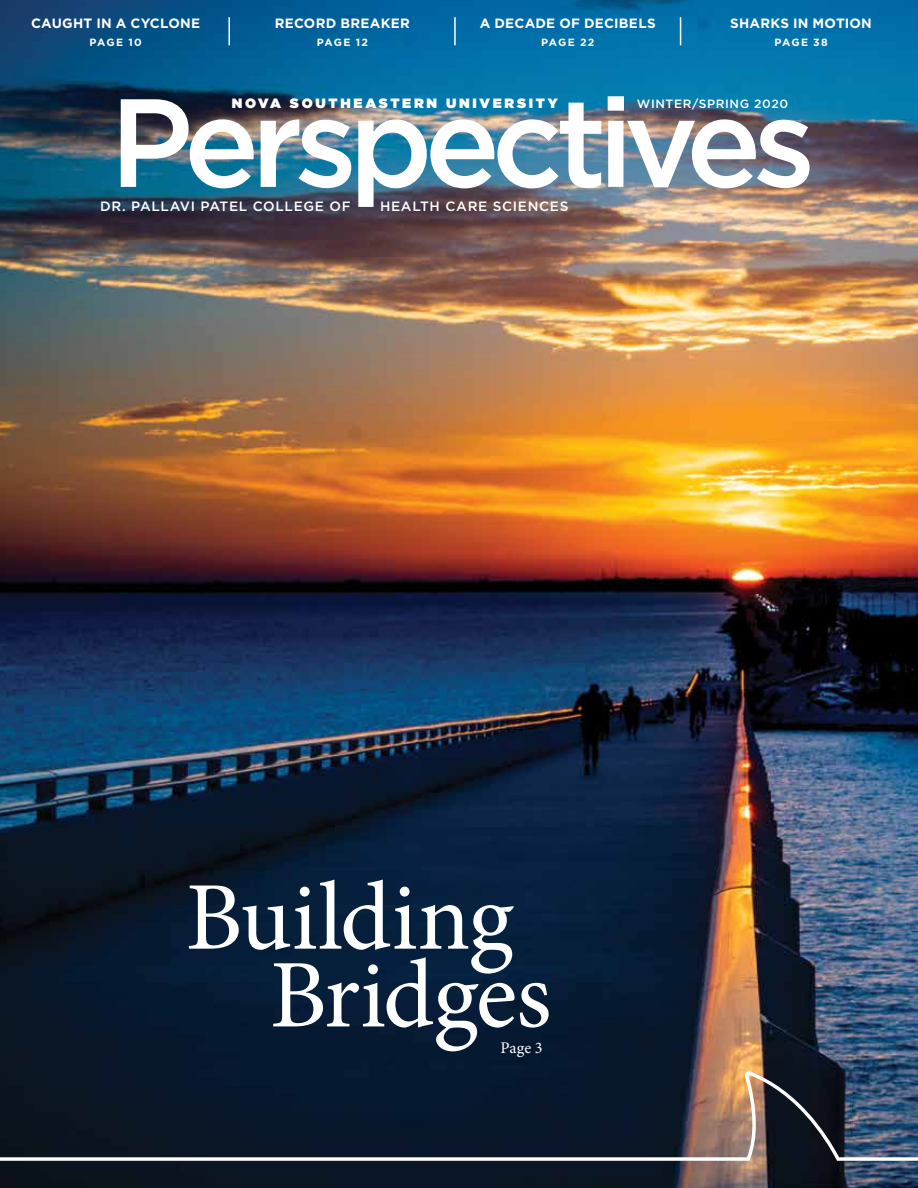
<style>
.page{position:relative;width:918px;height:1188px;background:#fff}
.page>*{position:absolute;margin:0;border:0;box-sizing:border-box;transform-origin:0 0}
.t1{font:500 125.25px "Gotham";letter-spacing:-.07em;color:#fff}
.t2{font:97.05px/77.8px "Minion Pro";letter-spacing:-.01em;color:#fff}
.t3{font:16.2px "Minion Pro";color:#fff}
.t4{font:700 13.5px "Gotham";letter-spacing:.02em;color:#fff}
.t5{font:500 13.5px "Gotham";letter-spacing:.05em;color:#fff}
.t6{font:900 13.5px "Gotham";letter-spacing:.2em;color:#fff}
.t7{font:500 12px "Gotham";letter-spacing:.05em;color:#fff}
.t8{font:700 10.5px "Gotham";letter-spacing:.105em;color:#fff}
</style>
<div class="page">
<img style="left:0;top:0;width:918px;height:1188px">
<hr style="left:228px;top:17px;width:2px;height:28px;background:#fff">
<hr style="left:454px;top:17px;width:2px;height:28px;background:#fff">
<svg style="left:680px;top:17px;width:1px;height:28px"></svg>
<svg style="left:0;top:1071px;width:918px;height:90px;background:#232c3c"></svg>
<p class="t4" style="left:31px;top:14px;width:170px">CAUGHT IN A CYCLONE</p>
<p class="t8" style="left:89px;top:35px;width:54px">PAGE 10</p>
<p class="t4" style="left:275px;top:14px;width:137px">RECORD BREAKER</p>
<p class="t8" style="left:317px;top:35px;width:53px">PAGE 12</p>
<p class="t4" style="left:480px;top:14px;width:178px">A DECADE OF DECIBELS</p>
<p class="t8" style="left:541px;top:35px;width:55px">PAGE 22</p>
<p class="t4" style="left:730px;top:14px;width:143px">SHARKS IN MOTION</p>
<p class="t8" style="left:774px;top:35px;width:55px">PAGE 38</p>
<h1 class="t1" style="left:109px;top:61px;width:708px">Perspectives</h1>
<p class="t6" style="left:232px;top:94px;width:328px">NOVA SOUTHEASTERN UNIVERSITY</p>
<p class="t7" style="left:637px;top:96px;width:153px">WINTER/SPRING 2020</p>
<p class="t5" style="left:100px;top:198px;width:252px">DR. PALLAVI PATEL COLLEGE OF</p>
<p class="t5" style="left:380px;top:198px;width:190px">HEALTH CARE SCIENCES</p>
<h2 class="t2" style="left:270px;top:879px;width:283px;text-indent:-84px">Building<br>Bridges</h2>
<p class="t3" style="left:501px;top:1037px;width:44px">Page 3</p>
</div>
